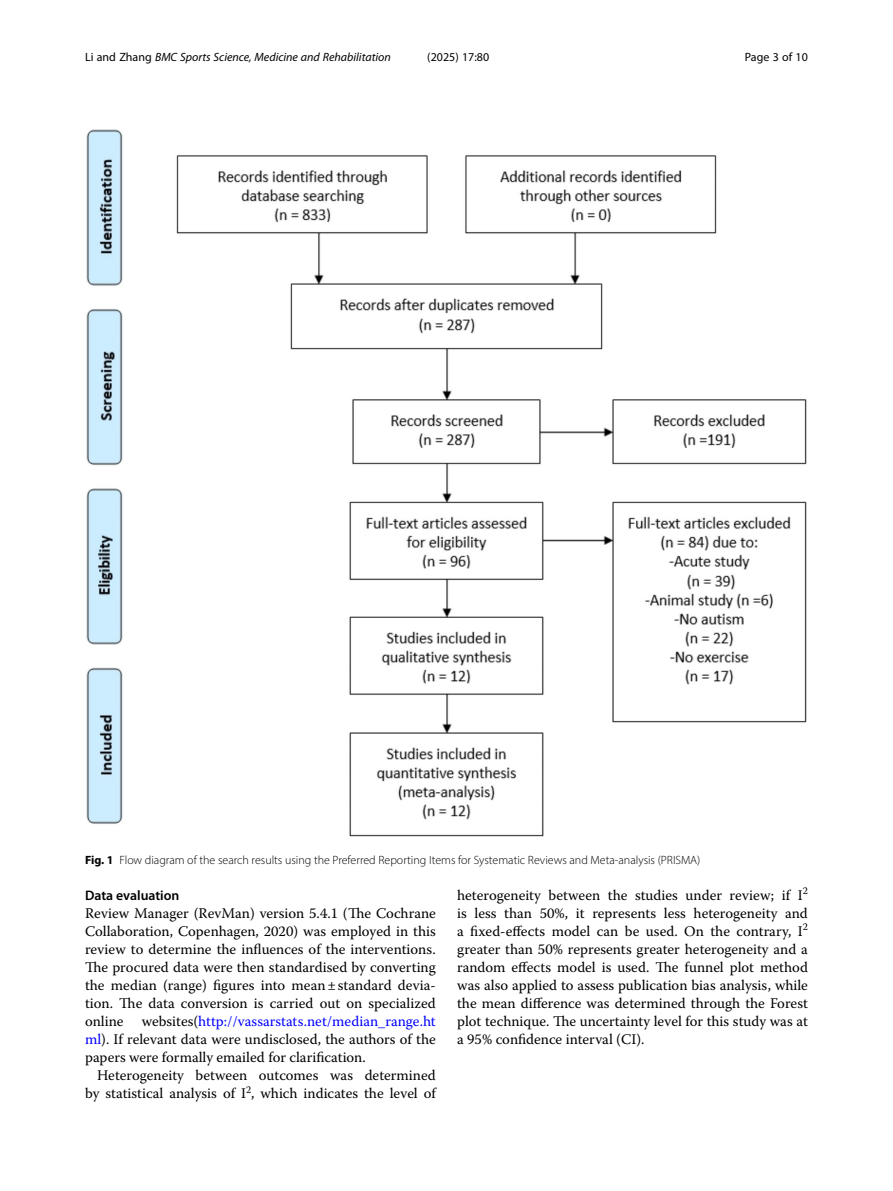
<style>
.page{position:relative;width:893px;height:1191px;background:#fff}
.page>*{position:absolute;margin:0;border:0;box-sizing:border-box;transform-origin:0 0}
.Body_Text_Indent{font:14.7px/18px "Warnock Pro";color:#000;text-align:right}
.Body_Text{font:14.7px/18px "Warnock Pro";color:#000;text-align:justify}
.Head_2{font:600 13.8px "Myriad Pro";color:#000}
.Figure_Caption{font:300 12px "Myriad Pro";color:#000}
.t1{font:italic 12px "Myriad Pro";color:#000}
.t2{font:12px "Myriad Pro";color:#000}
.s1{font-style:normal}
.s2{font-weight:700}
.s3{color:#00f}
</style>
<div class="page">
<img style="left:86px;top:129px;width:721px;height:708px">
<p class="t1" style="left:85px;top:50px;width:307px"><span class="s1">Li and Zhang</span> BMC Sports Science, Medicine and Rehabilitation</p>
<p class="t2" style="left:427px;top:50px;width:63px">(2025) 17:80</p>
<p class="t2" style="left:745px;top:50px;width:65px">Page 3 of 10</p>
<p class="Figure_Caption" style="left:85px;top:852px;width:617px"><span class="s2">Fig. 1</span> Flow diagram of the search results using the Preferred Reporting Items for Systematic Reviews and Meta-analysis (PRISMA)</p>
<p class="Head_2" style="left:85px;top:887px;width:96px">Data evaluation</p>
<p class="Body_Text" style="left:85px;top:904px;width:352px">Review Manager (RevMan) version 5.4.1 (The Cochrane Collaboration, Copenhagen, 2020) was employed in this review to determine the influences of the interventions.<br>The procured data were then standardised by converting the median (range) figures into mean±standard devia&shy;tion. The data conversion is carried out on specialized online websites(<span class="s3">http://vassarstats.net/median_range.ht ml</span>). If relevant data were undisclosed, the authors of the papers were formally emailed for clarification.</p>
<p class="Body_Text_Indent" style="left:85px;top:1066px;width:352px">Heterogeneity between outcomes was determined by statistical analysis of I<sup>2</sup>, which indicates the level of</p>
<p class="Body_Text_Indent" style="left:457px;top:886px;width:352px;text-align:justify">heterogeneity between the studies under review; if I<sup>2 </sup>is less than 50%, it represents less heterogeneity and a fixed-effects model can be used. On the contrary, I<sup>2 </sup>greater than 50% represents greater heterogeneity and a random effects model is used. The funnel plot method was also applied to assess publication bias analysis, while the mean difference was determined through the Forest plot technique. The uncertainty level for this study was at a 95% confidence interval (CI).</p>
</div>
